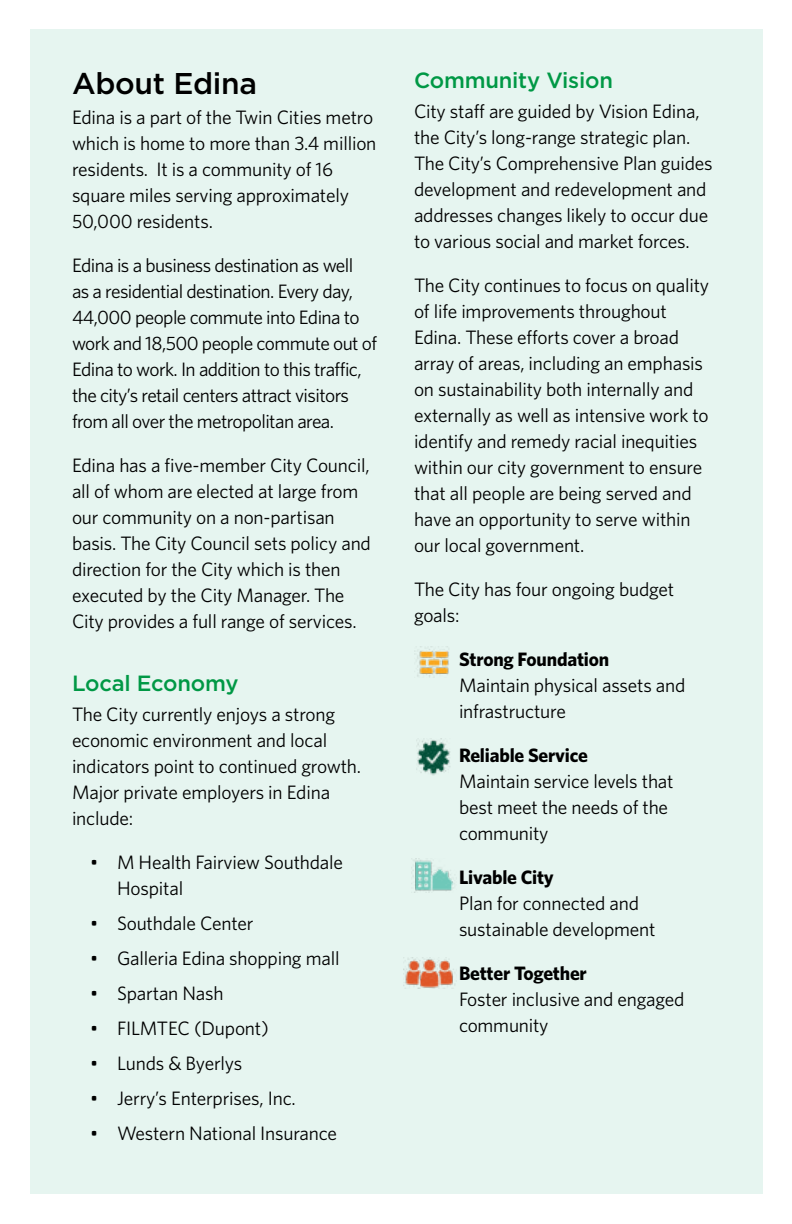
<style>
.page{position:relative;width:792px;height:1224px;background:#fff}
.page>*{position:absolute;margin:0;border:0;box-sizing:border-box;transform-origin:0 0}
.t1{font:500 30px "Gotham";letter-spacing:-.01em;color:#000}
.t2{font:500 22px "Gotham";letter-spacing:-.01em;color:#009845}
.t3{font:19.4px/26px "Whitney";letter-spacing:-.01em;color:#000}
.t4{font:19.4px/26px "Whitney";letter-spacing:-.03em;color:#000}
.t5{font:700 19.4px "Whitney";letter-spacing:-.01em;color:#000}
</style>
<div class="page">
<div style="left:30px;top:30px;width:732px;height:1164px;background:#e6f5f0"></div>
<img style="left:417px;top:649px;width:32px;height:28px">
<img style="left:404px;top:958px;width:51px;height:31px">
<img style="left:416px;top:740px;width:34px;height:35px">
<img style="left:413px;top:858px;width:42px;height:33px">
<h1 class="t1" style="left:72px;top:66px;width:187px">About Edina</h1>
<p class="t3" style="left:72px;top:104px;width:306px">Edina is a part of the Twin Cities metro which is home to more than 3.4 million residents. It is a community of 16 square miles serving approximately<br>50,000 residents.</p>
<p class="t4" style="left:72px;top:252px;width:307px">Edina is a business destination as well<br>as a residential destination. Every day, 44,000 people commute into Edina to work and 18,500 people commute out of Edina to work. In addition to this traffic, the city’s retail centers attract visitors from all over the metropolitan area.</p>
<p class="t3" style="left:72px;top:452px;width:300px">Edina has a five-member City Council, all of whom are elected at large from our community on a non-partisan basis. The City Council sets policy and direction for the City which is then executed by the City Manager. The City provides a full range of services.</p>
<p class="t2" style="left:72px;top:670px;width:168px">Local Economy</p>
<p class="t3" style="left:72px;top:701px;width:291px">The City currently enjoys a strong economic environment and local indicators point to continued growth.<br>Major private employers in Edina include:</p>
<p class="t3" style="left:117px;top:849px;width:228px;text-indent:-27px">• M Health Fairview Southdale<br>Hospital</p>
<p class="t3" style="left:90px;top:910px;width:165px">• Southdale Center</p>
<p class="t3" style="left:90px;top:945px;width:251px">• Galleria Edina shopping mall</p>
<p class="t3" style="left:90px;top:980px;width:135px">• Spartan Nash</p>
<p class="t3" style="left:90px;top:1015px;width:180px">• FILMTEC (Dupont)</p>
<p class="t3" style="left:90px;top:1050px;width:154px">• Lunds &amp; Byerlys</p>
<p class="t3" style="left:90px;top:1085px;width:207px">• Jerry’s Enterprises, Inc.</p>
<p class="t3" style="left:90px;top:1120px;width:249px">• Western National Insurance</p>
<p class="t2" style="left:414px;top:68px;width:201px">Community Vision</p>
<p class="t3" style="left:414px;top:98px;width:300px">City staff are guided by Vision Edina, the City’s long-range strategic plan.<br>The City’s Comprehensive Plan guides development and redevelopment and addresses changes likely to occur due to various social and market forces.</p>
<p class="t3" style="left:414px;top:272px;width:297px">The City continues to focus on quality of life improvements throughout Edina. These efforts cover a broad array of areas, including an emphasis on sustainability both internally and externally as well as intensive work to identify and remedy racial inequities within our city government to ensure that all people are being served and have an opportunity to serve within our local government.</p>
<p class="t3" style="left:414px;top:576px;width:262px">The City has four ongoing budget goals:</p>
<p class="t5" style="left:459px;top:648px;width:152px">Strong Foundation</p>
<p class="t3" style="left:459px;top:672px;width:228px">Maintain physical assets and infrastructure</p>
<p class="t5" style="left:459px;top:744px;width:131px">Reliable Service</p>
<p class="t3" style="left:459px;top:768px;width:216px">Maintain service levels that best meet the needs of the community</p>
<p class="t5" style="left:459px;top:866px;width:96px">Livable City</p>
<p class="t3" style="left:459px;top:890px;width:198px">Plan for connected and sustainable development</p>
<p class="t5" style="left:459px;top:962px;width:129px">Better Together</p>
<p class="t3" style="left:459px;top:986px;width:227px">Foster inclusive and engaged community</p>
</div>
